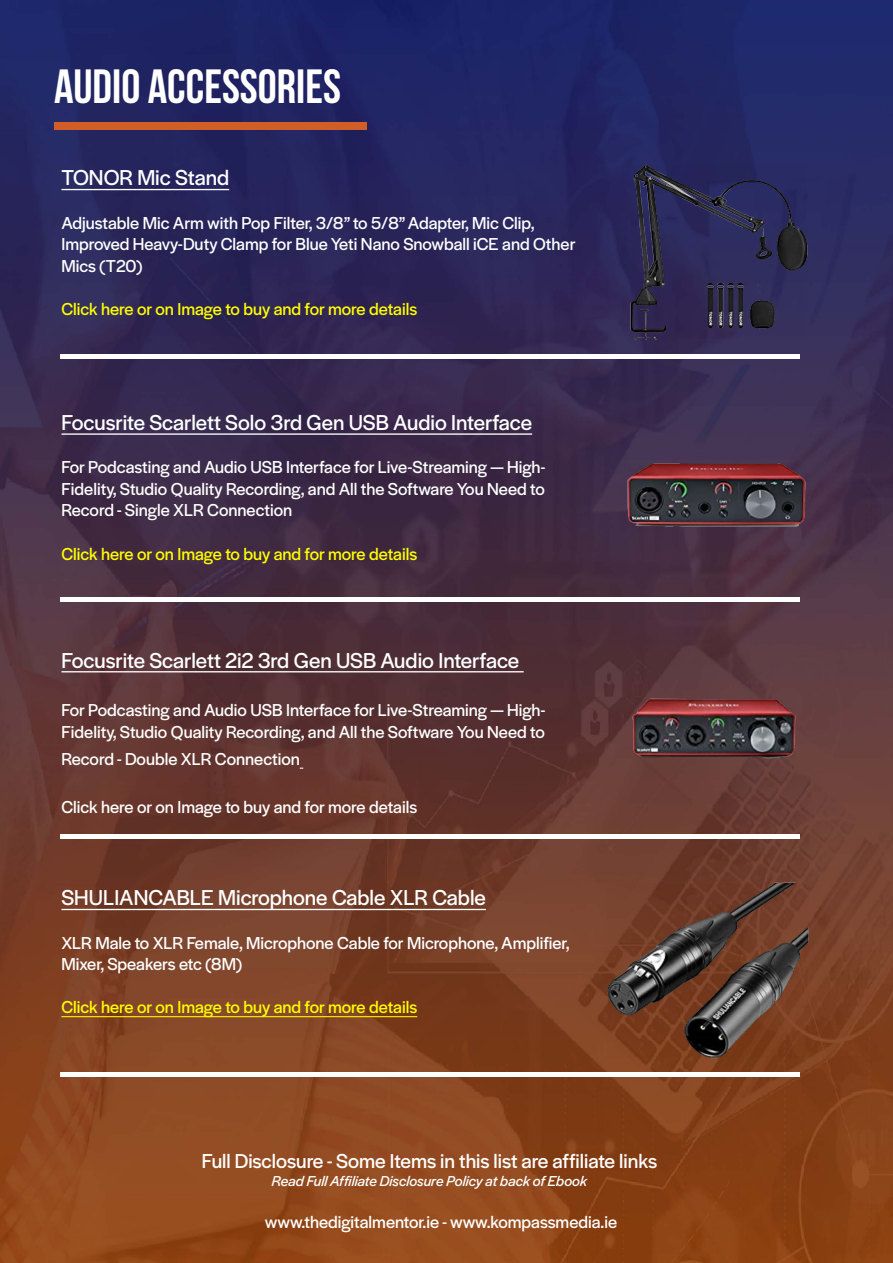
<style>
.page{position:relative;width:893px;height:1263px;background:#fff}
.page>*{position:absolute;margin:0;border:0;box-sizing:border-box;transform-origin:0 0}
.t1{font:48px "Bebas Neue";color:#fff}
.t2{font:22.5px "Halyard Display";color:#fff}
.t3{font:21px "Halyard Display";color:#fff}
.t4{font:18px/21.6px "Halyard Display";color:#fff}
.t5{font:18px "Halyard Display";color:#ff0}
.t6{font:italic 15px "Halyard Display";color:#fff}
</style>
<div class="page">
<img style="left:0;top:0;width:893px;height:1263px">
<img style="left:608px;top:160px;width:213px;height:186px">
<img style="left:602px;top:404px;width:219px;height:186px">
<img style="left:602px;top:642px;width:219px;height:186px">
<img style="left:594px;top:880px;width:219px;height:186px">
<hr style="left:62px;top:189px;width:167px;height:1px;background:#fff">
<hr style="left:62px;top:433px;width:470px;height:2px;background:#fff">
<hr style="left:62px;top:671px;width:462px;height:1px;background:#fff">
<hr style="left:62px;top:909px;width:424px;height:1px;background:#fff">
<hr style="left:62px;top:1016px;width:355px;height:1px;background:#ff0">
<div style="left:54px;top:122px;width:312px;height:8px;background:#d15d27"></div>
<hr style="left:60px;top:355px;width:739px;height:4px;background:#fff">
<hr style="left:60px;top:597px;width:739px;height:4px;background:#fff">
<hr style="left:60px;top:835px;width:739px;height:4px;background:#fff">
<div style="left:60px;top:1072px;width:739px;height:5px;background:#fff"></div>
<h1 class="t1" style="left:54px;top:60px;width:288px">AUDIO ACCESSORIES</h1>
<p class="t2" style="left:62px;top:162px;width:169px">TONOR Mic Stand</p>
<p class="t4" style="left:62px;top:211px;width:515px">Adjustable Mic Arm with Pop Filter, 3/8” to 5/8” Adapter, Mic Clip,<br>Improved Heavy-Duty Clamp for Blue Yeti Nano Snowball iCE and Other<br>Mics (T20)</p>
<p class="t5" style="left:62px;top:296px;width:357px">Click here or on Image to buy and for more details</p>
<p class="t2" style="left:62px;top:406px;width:472px">Focusrite Scarlett Solo 3rd Gen USB Audio Interface</p>
<p class="t4" style="left:62px;top:455px;width:486px;text-align:justify">For Podcasting and Audio USB Interface for Live-Streaming — High-Fidelity, Studio Quality Recording, and All the Software You Need to Record - Single XLR Connection</p>
<p class="t5" style="left:62px;top:541px;width:357px">Click here or on Image to buy and for more details</p>
<p class="t2" style="left:62px;top:644px;width:459px">Focusrite Scarlett 2i2 3rd Gen USB Audio Interface</p>
<p class="t4" style="left:62px;top:698px;width:486px">For Podcasting and Audio USB Interface for Live-Streaming — High-<br>Fidelity, Studio Quality Recording, and All the Software You Need to</p>
<p class="t4" style="left:62px;top:747px;width:240px">Record - Double XLR Connection</p>
<p class="t4" style="left:62px;top:796px;width:357px">Click here or on Image to buy and for more details</p>
<p class="t2" style="left:62px;top:882px;width:426px">SHULIANCABLE Microphone Cable XLR Cable</p>
<p class="t4" style="left:62px;top:931px;width:510px">XLR Male to XLR Female, Microphone Cable for Microphone, Amplifier,<br>Mixer, Speakers etc (8M)</p>
<p class="t5" style="left:62px;top:995px;width:357px">Click here or on Image to buy and for more details</p>
<p class="t3" style="left:202px;top:1146px;width:457px">Full Disclosure - Some Items in this list are affiliate links</p>
<p class="t6" style="left:272px;top:1170px;width:317px">Read Full Affiliate Disclosure Policy at back of Ebook</p>
<p class="t4" style="left:265px;top:1210px;width:354px">www.thedigitalmentor.ie - www.kompassmedia.ie</p>
</div>
